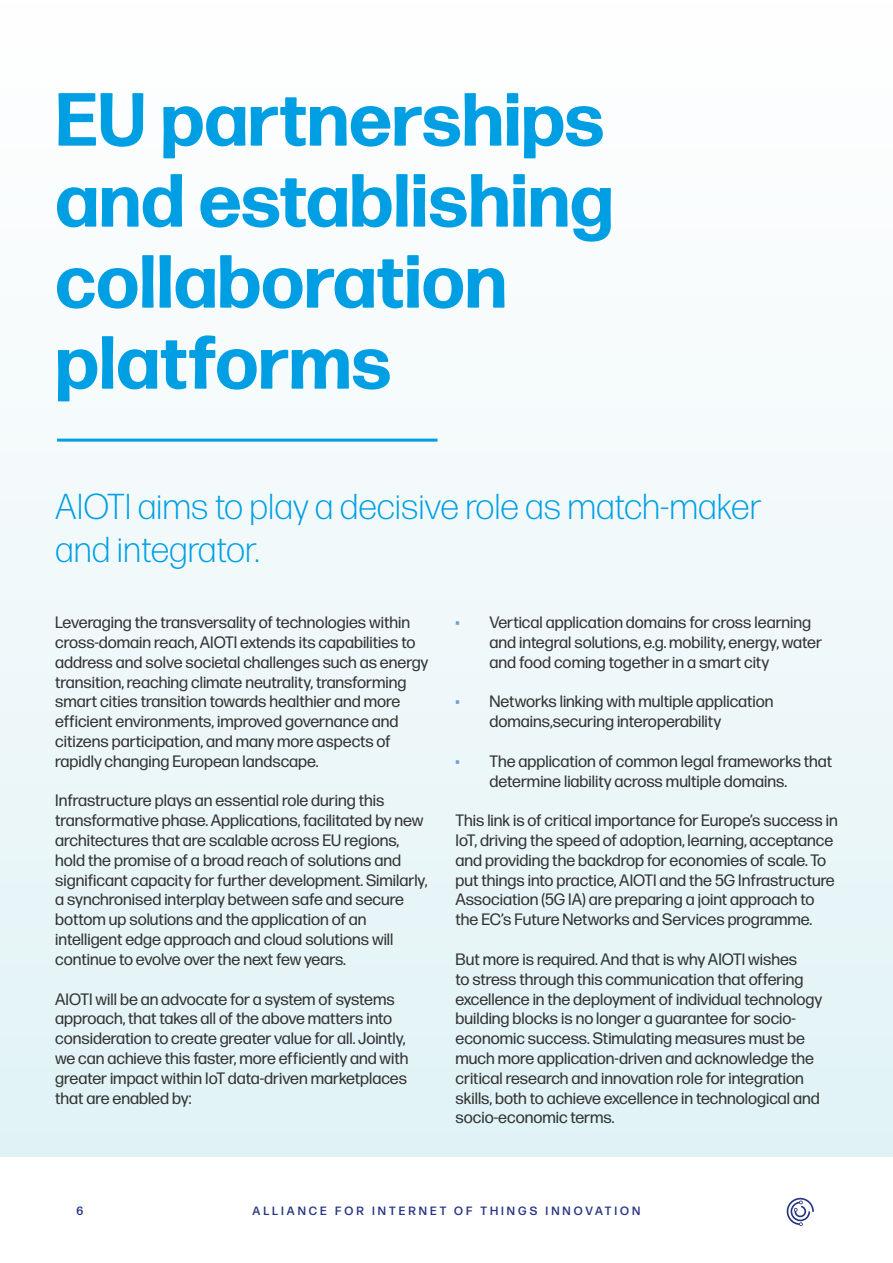
<style>
.page{position:relative;width:893px;height:1263px;background:#fff}
.page>*{position:absolute;margin:0;border:0;box-sizing:border-box;transform-origin:0 0}
.t1{font:700 75px/81px "Forma DJR Text";color:#009fe3}
.t2{font:300 36px/43.2px "Forma DJR Text";color:#009fe3}
.t3{font:16.5px/19.8px "Forma DJR Text";color:#333}
.t4{font:500 12px "Forma DJR Text";letter-spacing:.25em;color:#283583}
.s1{color:#6b9ed4}
</style>
<div class="page">
<div style="left:0;top:0;width:893px;height:1157px;background:linear-gradient(to bottom,#fff,#e1f2f6)"></div>
<svg style="left:892px;top:0;width:1px;height:1157px"></svg>
<svg style="left:786px;top:1198px;width:28px;height:28px"></svg>
<hr style="left:57px;top:439px;width:380px;height:3px;background:#009fe3">
<h1 class="t1" style="left:55px;top:77px;width:560px">EU partnerships and establishing collaboration platforms</h1>
<h2 class="t2" style="left:55px;top:484px;width:708px">AIOTI aims to play a decisive role as match-maker and integrator.</h2>
<p class="t3" style="left:55px;top:612px;width:375px">Leveraging the transversality of technologies within cross-domain reach, AIOTI extends its capabilities to address and solve societal challenges such as energy transition, reaching climate neutrality, transforming smart cities transition towards healthier and more efficient environments, improved governance and citizens participation, and many more aspects of rapidly changing European landscape.</p>
<p class="t3" style="left:55px;top:790px;width:374px">Infrastructure plays an essential role during this transformative phase. Applications, facilitated by new architectures that are scalable across EU regions, hold the promise of a broad reach of solutions and significant capacity for further development. Similarly, a synchronised interplay between safe and secure bottom up solutions and the application of an intelligent edge approach and cloud solutions will continue to evolve over the next few years.</p>
<p class="t3" style="left:55px;top:988px;width:355px">AIOTI will be an advocate for a system of systems approach, that takes all of the above matters into consideration to create greater value for all. Jointly, we can achieve this faster, more efficiently and with greater impact within IoT data-driven marketplaces that are enabled by:</p>
<p class="t3" style="left:489px;top:612px;width:334px;text-indent:-34px"><span class="s1">•</span> Vertical application domains for cross learning and integral solutions, e.g. mobility, energy, water and food coming together in a smart city</p>
<p class="t3" style="left:490px;top:691px;width:285px;text-indent:-34px"><span class="s1">•</span> Networks linking with multiple application domains,securing interoperability</p>
<p class="t3" style="left:490px;top:751px;width:344px;text-indent:-34px"><span class="s1">•</span> The application of common legal frameworks that determine liability across multiple domains.</p>
<p class="t3" style="left:455px;top:810px;width:384px">This link is of critical importance for Europe’s success in IoT, driving the speed of adoption, learning, acceptance and providing the backdrop for economies of scale. To put things into practice, AIOTI and the 5G Infrastructure Association (5G IA) are preparing a joint approach to the EC’s Future Networks and Services programme.</p>
<p class="t3" style="left:455px;top:949px;width:368px">But more is required. And that is why AIOTI wishes<br>to stress through this communication that offering excellence in the deployment of individual technology building blocks is no longer a guarantee for socio&shy;economic success. Stimulating measures must be much more application-driven and acknowledge the critical research and innovation role for integration skills, both to achieve excellence in technological and socio-economic terms.</p>
<p class="t4" style="left:77px;top:1203px;width:8px">6</p>
<p class="t4" style="left:253px;top:1203px;width:389px">ALLIANCE FOR INTERNET OF THINGS INNOVATION</p>
</div>
